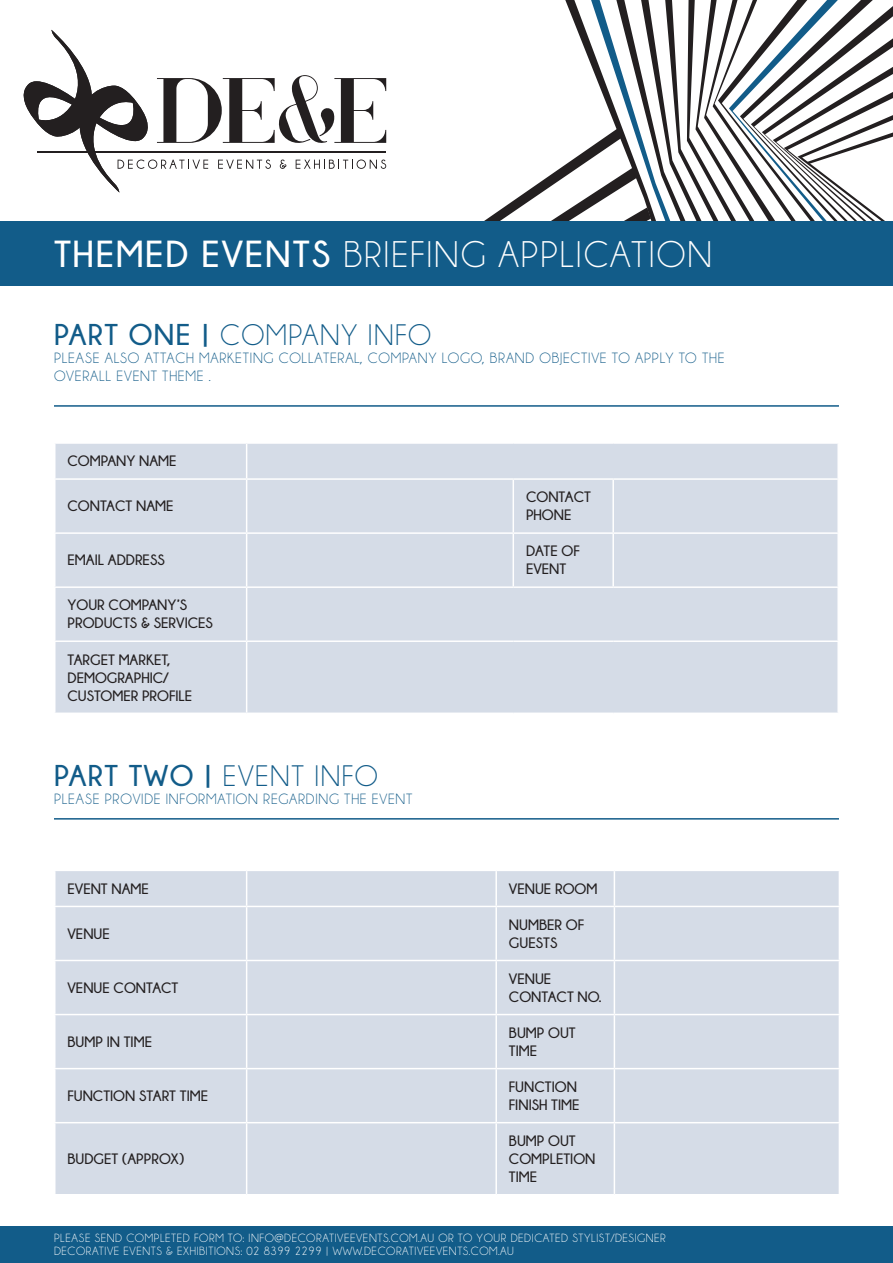
<style>
.page{position:relative;width:893px;height:1263px;background:#fff}
.page>*{position:absolute;margin:0;border:0;box-sizing:border-box;transform-origin:0 0}
.t1{font:37.5px "Champagne&Limousines";letter-spacing:.05em;color:#fff}
.t2{font:30px "Champagne&Limousines";letter-spacing:.05em;color:#125c89}
.t3{font:700 15px/18px "Champagne&Limousines";color:#231f20}
.t4{font:15px/18px "Champagne&Limousines";letter-spacing:.05em;color:#125c89}
.t5{font:12px/13.5px "Champagne&Limousines";letter-spacing:.05em;color:#fff}
.s1{font-weight:700}
</style>
<div class="page">
<svg style="left:23px;top:30px;width:363px;height:96px"></svg>
<svg style="left:565px;top:0;width:153px;height:221px"></svg>
<svg style="left:37px;top:126px;width:587px;height:41px"></svg>
<svg style="left:96px;top:167px;width:541px;height:40px"></svg>
<svg style="left:484px;top:207px;width:167px;height:14px"></svg>
<svg style="left:718px;top:0;width:175px;height:221px"></svg>
<div style="left:0;top:221px;width:893px;height:65px;background:#125c89"></div>
<hr style="left:54px;top:405px;width:785px;height:2px;background:#125c89">
<hr style="left:54px;top:818px;width:785px;height:1px;background:#125c89">
<div style="left:56px;top:444px;width:781px;height:268px;background:#d5dce7"></div>
<hr style="left:246px;top:444px;width:1px;height:34px;background:#fff">
<hr style="left:54px;top:478px;width:193px;height:2px;background:#fff">
<hr style="left:247px;top:478px;width:266px;height:2px;background:#fff">
<hr style="left:246px;top:480px;width:1px;height:52px;background:#fff">
<hr style="left:513px;top:478px;width:100px;height:2px;background:#fff">
<hr style="left:513px;top:480px;width:1px;height:52px;background:#fff">
<hr style="left:613px;top:478px;width:226px;height:2px;background:#fff">
<hr style="left:612px;top:480px;width:2px;height:52px;background:#fff">
<hr style="left:54px;top:532px;width:193px;height:2px;background:#fff">
<hr style="left:247px;top:532px;width:266px;height:2px;background:#fff">
<hr style="left:246px;top:534px;width:1px;height:52px;background:#fff">
<hr style="left:513px;top:532px;width:100px;height:2px;background:#fff">
<hr style="left:513px;top:534px;width:1px;height:52px;background:#fff">
<hr style="left:613px;top:532px;width:226px;height:2px;background:#fff">
<hr style="left:612px;top:534px;width:2px;height:52px;background:#fff">
<hr style="left:54px;top:586px;width:193px;height:2px;background:#fff">
<hr style="left:247px;top:586px;width:266px;height:2px;background:#fff">
<hr style="left:246px;top:588px;width:1px;height:52px;background:#fff">
<hr style="left:513px;top:586px;width:100px;height:2px;background:#fff">
<hr style="left:613px;top:586px;width:226px;height:2px;background:#fff">
<hr style="left:54px;top:640px;width:193px;height:2px;background:#fff">
<hr style="left:247px;top:640px;width:266px;height:2px;background:#fff">
<hr style="left:246px;top:642px;width:1px;height:70px;background:#fff">
<hr style="left:513px;top:640px;width:100px;height:2px;background:#fff">
<hr style="left:613px;top:640px;width:226px;height:2px;background:#fff">
<div style="left:56px;top:871px;width:783px;height:323px;background:#d5dce7"></div>
<hr style="left:246px;top:871px;width:1px;height:35px;background:#fff">
<hr style="left:495px;top:871px;width:2px;height:35px;background:#fff">
<hr style="left:614px;top:871px;width:1px;height:35px;background:#fff">
<hr style="left:54px;top:906px;width:193px;height:1px;background:#fff">
<hr style="left:247px;top:906px;width:249px;height:1px;background:#fff">
<hr style="left:246px;top:907px;width:1px;height:53px;background:#fff">
<hr style="left:496px;top:906px;width:118px;height:1px;background:#fff">
<hr style="left:495px;top:907px;width:2px;height:53px;background:#fff">
<hr style="left:614px;top:906px;width:226px;height:1px;background:#fff">
<hr style="left:614px;top:907px;width:1px;height:53px;background:#fff">
<hr style="left:54px;top:960px;width:193px;height:1px;background:#fff">
<hr style="left:247px;top:960px;width:249px;height:1px;background:#fff">
<hr style="left:246px;top:961px;width:1px;height:53px;background:#fff">
<hr style="left:496px;top:960px;width:118px;height:1px;background:#fff">
<hr style="left:495px;top:961px;width:2px;height:53px;background:#fff">
<hr style="left:614px;top:960px;width:226px;height:1px;background:#fff">
<hr style="left:614px;top:961px;width:1px;height:53px;background:#fff">
<hr style="left:54px;top:1014px;width:193px;height:1px;background:#fff">
<hr style="left:247px;top:1014px;width:249px;height:1px;background:#fff">
<hr style="left:246px;top:1015px;width:1px;height:53px;background:#fff">
<hr style="left:496px;top:1014px;width:118px;height:1px;background:#fff">
<hr style="left:495px;top:1015px;width:2px;height:53px;background:#fff">
<hr style="left:614px;top:1014px;width:226px;height:1px;background:#fff">
<hr style="left:614px;top:1015px;width:1px;height:53px;background:#fff">
<hr style="left:54px;top:1068px;width:193px;height:1px;background:#fff">
<hr style="left:247px;top:1068px;width:249px;height:1px;background:#fff">
<hr style="left:246px;top:1069px;width:1px;height:53px;background:#fff">
<hr style="left:496px;top:1068px;width:118px;height:1px;background:#fff">
<hr style="left:495px;top:1069px;width:2px;height:53px;background:#fff">
<hr style="left:614px;top:1068px;width:226px;height:1px;background:#fff">
<hr style="left:614px;top:1069px;width:1px;height:53px;background:#fff">
<hr style="left:54px;top:1122px;width:193px;height:1px;background:#fff">
<hr style="left:247px;top:1122px;width:249px;height:1px;background:#fff">
<hr style="left:246px;top:1123px;width:1px;height:71px;background:#fff">
<hr style="left:496px;top:1122px;width:118px;height:1px;background:#fff">
<hr style="left:495px;top:1123px;width:2px;height:71px;background:#fff">
<hr style="left:614px;top:1122px;width:226px;height:1px;background:#fff">
<hr style="left:614px;top:1123px;width:1px;height:71px;background:#fff">
<div style="left:0;top:1227px;width:893px;height:36px;background:#125c89"></div>
<p class="t1" style="left:54px;top:235px;width:659px"><span class="s1">THEMED EVENTS</span> BRIEFING APPLICATION</p>
<p class="t2" style="left:54px;top:320px;width:379px"><span class="s1">PART ONE |</span> COMPANY INFO</p>
<p class="t4" style="left:54px;top:350px;width:672px">PLEASE ALSO ATTACH MARKETING COLLATERAL, COMPANY LOGO, BRAND OBJECTIVE TO APPLY TO THE<br>OVERALL EVENT THEME .</p>
<p class="t3" style="left:68px;top:452px;width:111px">COMPANY NAME</p>
<p class="t3" style="left:68px;top:497px;width:108px">CONTACT NAME</p>
<p class="t3" style="left:526px;top:488px;width:66px">CONTACT<br>PHONE</p>
<p class="t3" style="left:68px;top:551px;width:99px">EMAIL ADDRESS</p>
<p class="t3" style="left:526px;top:542px;width:55px">DATE OF<br>EVENT</p>
<p class="t3" style="left:68px;top:596px;width:147px">YOUR COMPANY’S<br>PRODUCTS &amp; SERVICES</p>
<p class="t3" style="left:68px;top:650px;width:126px">TARGET MARKET,<br>DEMOGRAPHIC/<br>CUSTOMER PROFILE</p>
<p class="t2" style="left:54px;top:761px;width:325px"><span class="s1">PART TWO |</span> EVENT INFO</p>
<p class="t4" style="left:54px;top:790px;width:360px">PLEASE PROVIDE INFORMATION REGARDING THE EVENT</p>
<p class="t3" style="left:68px;top:879px;width:83px">EVENT NAME</p>
<p class="t3" style="left:509px;top:879px;width:90px">VENUE ROOM</p>
<p class="t3" style="left:68px;top:924px;width:44px">VENUE</p>
<p class="t3" style="left:509px;top:915px;width:77px">NUMBER OF<br>GUESTS</p>
<p class="t3" style="left:68px;top:978px;width:112px">VENUE CONTACT</p>
<p class="t3" style="left:509px;top:969px;width:94px">VENUE<br>CONTACT NO.</p>
<p class="t3" style="left:68px;top:1032px;width:86px">BUMP IN TIME</p>
<p class="t3" style="left:509px;top:1023px;width:68px">BUMP OUT<br>TIME</p>
<p class="t3" style="left:68px;top:1086px;width:142px">FUNCTION START TIME</p>
<p class="t3" style="left:509px;top:1077px;width:72px">FUNCTION<br>FINISH TIME</p>
<p class="t3" style="left:68px;top:1149px;width:118px">BUDGET (APPROX)</p>
<p class="t3" style="left:509px;top:1131px;width:88px">BUMP OUT<br>COMPLETION<br>TIME</p>
<p class="t5" style="left:54px;top:1231px;width:613px">PLEASE SEND COMPLETED FORM TO: INFO@DECORATIVEEVENTS.COM.AU OR TO YOUR DEDICATED STYLIST/DESIGNER<br>DECORATIVE EVENTS &amp; EXHIBITIONS: 02 8399 2299 | WWW.DECORATIVEEVENTS.COM.AU</p>
</div>
